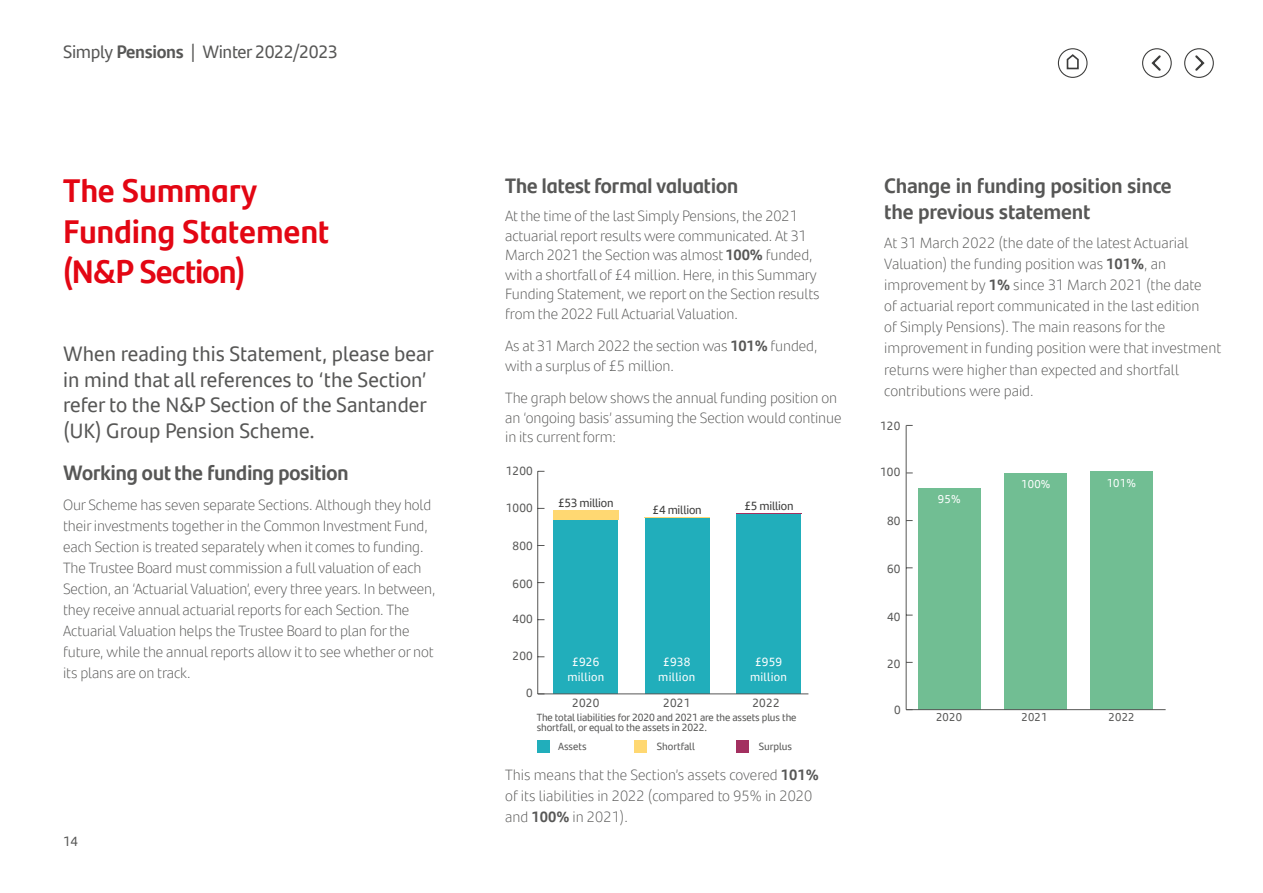
<style>
.page{position:relative;width:1263px;height:893px;background:#fff}
.page>*{position:absolute;margin:0;border:0;box-sizing:border-box;transform-origin:0 0}
.Red_Head_22_24{font:700 33px "Santander Headline";letter-spacing:.01em;color:#e30613}
.Red_Head_22_24_space{font:700 33px "Santander Headline";letter-spacing:-.02em;color:#e30613}
.Intro_text_reg_14_17{font:21px/25.5px "Santander Text";color:#575756}
.Head_14_17_Bold{font:700 21px "Santander Headline";color:#575756}
.Body_text_10_14_LT_g{font:700 21px/25.5px "Santander Text";letter-spacing:-.01em;color:#575756}
.t1{font:18px "Santander Text";letter-spacing:-.02em;color:#575756}
.Body_text_10_14_LT_g-2{font:300 15px/21px "Santander Text";letter-spacing:-.01em;color:#575756}
.t2{font:13.5px "Santander Text";color:#575756}
.Intro_text_reg_14_17-2{font:12px "Santander Text";letter-spacing:.02em;color:#575756}
.Intro_text_reg_14_17-3{font:12px/14.4px "Santander Text";letter-spacing:.02em;color:#fff;text-align:center}
.Intro_text_reg_14_17-4{font:12px "Santander Text";letter-spacing:-.02em;color:#3c3c3b}
.Intro_text_reg_14_17-5{font:11.4px "Santander Text";letter-spacing:.02em;color:#575756}
.Intro_text_reg_14_17-6{font:11.4px "Santander Text";letter-spacing:.02em;color:#fff}
.Intro_text_reg_14_17-7{font:10.5px/10.5px "Santander Text";letter-spacing:-.01em;color:#575756}
.s1{font-weight:700}
</style>
<div class="page">
<hr style="left:906px;top:425px;width:1px;height:285px;background:#575756">
<div style="left:918px;top:488px;width:62px;height:222px;background:#71be93"></div>
<div style="left:1090px;top:472px;width:62px;height:238px;background:#71be93"></div>
<div style="left:1004px;top:473px;width:62px;height:237px;background:#71be93"></div>
<hr style="left:906px;top:709px;width:259px;height:1px;background:#575756">
<hr style="left:645px;top:517px;width:65px;height:1px;background:#ffd872">
<hr style="left:736px;top:513px;width:65px;height:1px;background:#a33060">
<div style="left:553px;top:520px;width:65px;height:173px;background:#21aebb"></div>
<div style="left:645px;top:518px;width:65px;height:175px;background:#21aebb"></div>
<div style="left:736px;top:514px;width:65px;height:179px;background:#21aebb"></div>
<div style="left:553px;top:510px;width:65px;height:10px;background:#ffd872"></div>
<hr style="left:537px;top:471px;width:1px;height:223px;background:#575756">
<hr style="left:538px;top:693px;width:270px;height:1px;background:#575756">
<div style="left:537px;top:740px;width:12px;height:13px;background:#21aebb"></div>
<div style="left:634px;top:740px;width:13px;height:13px;background:#ffd872"></div>
<div style="left:736px;top:740px;width:13px;height:13px;background:#a33060"></div>
<div style="left:1058px;top:48px;width:29px;height:30px;border:1px solid #3c3c3b;border-radius:50%"></div>
<svg style="left:1066px;top:54px;width:13px;height:16px"></svg>
<div style="left:1142px;top:48px;width:30px;height:30px;border:1px solid #3c3c3b;border-radius:50%"></div>
<svg style="left:1151px;top:55px;width:10px;height:16px"></svg>
<div style="left:1184px;top:48px;width:30px;height:30px;border:1px solid #3c3c3b;border-radius:50%"></div>
<svg style="left:1195px;top:55px;width:10px;height:16px"></svg>
<p class="t1" style="left:63px;top:38px;width:276px">Simply <span class="s1">Pensions</span> | Winter 2022/2023</p>
<p class="Red_Head_22_24" style="left:63px;top:165px;width:195px">The Summary</p>
<p class="Red_Head_22_24" style="left:63px;top:205px;width:268px">Funding Statement</p>
<p class="Red_Head_22_24_space" style="left:63px;top:246px;width:184px">(N&amp;P Section)</p>
<p class="Intro_text_reg_14_17" style="left:63px;top:340px;width:372px">When reading this Statement, please bear in mind that all references to ‘the Section’ refer to the N&amp;P Section of the Santander (UK) Group Pension Scheme.</p>
<p class="Head_14_17_Bold" style="left:63px;top:456px;width:287px">Working out the funding position</p>
<p class="Body_text_10_14_LT_g-2" style="left:63px;top:493px;width:374px">Our Scheme has seven separate Sections. Although they hold their investments together in the Common Investment Fund, each Section is treated separately when it comes to funding.<br>The Trustee Board must commission a full valuation of each Section, an ‘Actuarial Valuation’, every three years. In between, they receive annual actuarial reports for each Section. The Actuarial Valuation helps the Trustee Board to plan for the future, while the annual reports allow it to see whether or not its plans are on track.</p>
<p class="t2" style="left:63px;top:831px;width:16px">14</p>
<p class="Head_14_17_Bold" style="left:505px;top:170px;width:234px">The latest formal valuation</p>
<p class="Body_text_10_14_LT_g-2" style="left:505px;top:206px;width:316px;line-height:19.5px">At the time of the last Simply Pensions, the 2021 actuarial report results were communicated. At 31<br>March 2021 the Section was almost <span class="s1">100%</span> funded, with a shortfall of £4 million. Here, in this Summary Funding Statement, we report on the Section results from the 2022 Full Actuarial Valuation.</p>
<p class="Body_text_10_14_LT_g-2" style="left:505px;top:336px;width:314px;line-height:19.5px">As at 31 March 2022 the section was <span class="s1">101%</span> funded, with a surplus of £5 million.</p>
<p class="Body_text_10_14_LT_g-2" style="left:505px;top:387px;width:338px;line-height:19.5px">The graph below shows the annual funding position on an ‘ongoing basis’ assuming the Section would continue in its current form:</p>
<p class="Intro_text_reg_14_17-2" style="left:506px;top:462px;width:29px">1200</p>
<p class="Intro_text_reg_14_17-2" style="left:506px;top:499px;width:29px">1000</p>
<p class="Intro_text_reg_14_17-2" style="left:512px;top:537px;width:22px">800</p>
<p class="Intro_text_reg_14_17-2" style="left:512px;top:574px;width:22px">600</p>
<p class="Intro_text_reg_14_17-2" style="left:512px;top:610px;width:22px">400</p>
<p class="Intro_text_reg_14_17-2" style="left:512px;top:647px;width:22px">200</p>
<p class="Intro_text_reg_14_17-2" style="left:526px;top:683px;width:8px">0</p>
<p class="Intro_text_reg_14_17-4" style="left:558px;top:494px;width:57px">£53 million</p>
<p class="Intro_text_reg_14_17-3" style="left:567px;top:654px;width:38px">£926 million</p>
<p class="Intro_text_reg_14_17-2" style="left:572px;top:694px;width:29px">2020</p>
<p class="Intro_text_reg_14_17-4" style="left:653px;top:501px;width:51px">£4 million</p>
<p class="Intro_text_reg_14_17-4" style="left:744px;top:497px;width:51px">£5 million</p>
<p class="Intro_text_reg_14_17-3" style="left:658px;top:654px;width:38px">£938 million</p>
<p class="Intro_text_reg_14_17-3" style="left:750px;top:654px;width:38px">£959 million</p>
<p class="Intro_text_reg_14_17-2" style="left:663px;top:694px;width:29px">2021</p>
<p class="Intro_text_reg_14_17-2" style="left:752px;top:694px;width:29px">2022</p>
<p class="Intro_text_reg_14_17-7" style="left:537px;top:711px;width:261px">The total liabilities for 2020 and 2021 are the assets plus the shortfall, or equal to the assets in 2022.</p>
<p class="Intro_text_reg_14_17-7" style="left:558px;top:741px;width:30px">Assets</p>
<p class="Intro_text_reg_14_17-7" style="left:657px;top:741px;width:40px">Shortfall</p>
<p class="Intro_text_reg_14_17-7" style="left:759px;top:741px;width:35px">Surplus</p>
<p class="Body_text_10_14_LT_g-2" style="left:505px;top:764px;width:315px">This means that the Section’s assets covered <span class="s1">101% </span>of its liabilities in 2022 (compared to 95% in 2020 and <span class="s1">100%</span> in 2021).</p>
<p class="Body_text_10_14_LT_g" style="left:884px;top:172px;width:289px">Change in funding position since the previous statement</p>
<p class="Body_text_10_14_LT_g-2" style="left:884px;top:232px;width:339px">At 31 March 2022 (the date of the latest Actuarial Valuation) the funding position was <span class="s1">101%</span>, an improvement by <span class="s1">1%</span> since 31 March 2021 (the date<br>of actuarial report communicated in the last edition<br>of Simply Pensions). The main reasons for the improvement in funding position were that investment returns were higher than expected and shortfall contributions were paid.</p>
<p class="Intro_text_reg_14_17-2" style="left:880px;top:416px;width:22px">120</p>
<p class="Intro_text_reg_14_17-2" style="left:880px;top:463px;width:22px">100</p>
<p class="Intro_text_reg_14_17-2" style="left:887px;top:512px;width:15px">80</p>
<p class="Intro_text_reg_14_17-2" style="left:887px;top:560px;width:15px">60</p>
<p class="Intro_text_reg_14_17-2" style="left:887px;top:607px;width:15px">40</p>
<p class="Intro_text_reg_14_17-2" style="left:887px;top:655px;width:15px">20</p>
<p class="Intro_text_reg_14_17-2" style="left:894px;top:701px;width:8px">0</p>
<p class="Intro_text_reg_14_17-6" style="left:938px;top:491px;width:24px">95%</p>
<p class="Intro_text_reg_14_17-6" style="left:1021px;top:476px;width:31px">100%</p>
<p class="Intro_text_reg_14_17-6" style="left:1107px;top:475px;width:31px">101%</p>
<p class="Intro_text_reg_14_17-5" style="left:936px;top:709px;width:27px">2020</p>
<p class="Intro_text_reg_14_17-5" style="left:1021px;top:709px;width:27px">2021</p>
<p class="Intro_text_reg_14_17-5" style="left:1108px;top:709px;width:27px">2022</p>
</div>
